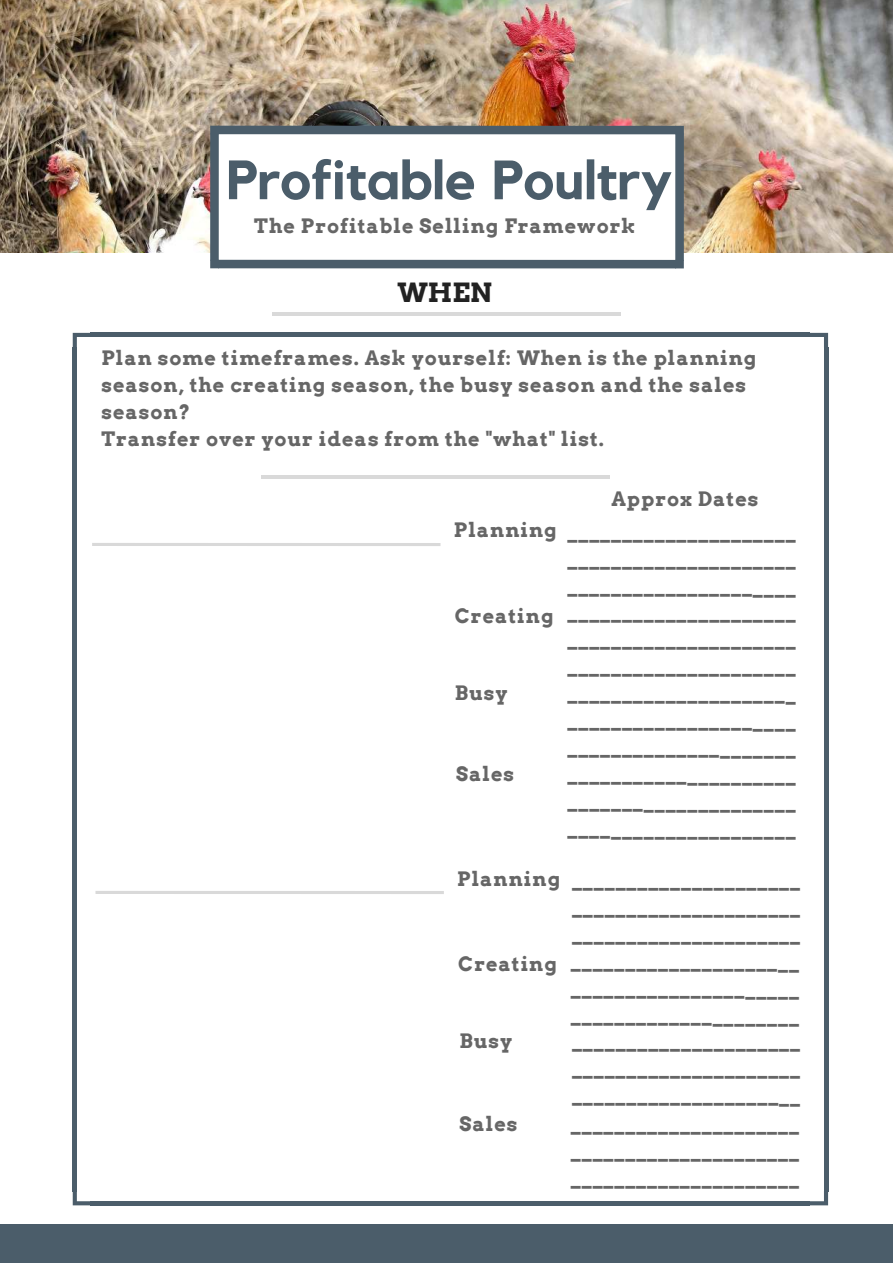
<style>
.page{position:relative;width:893px;height:1263px;background:#fff}
.page>*{position:absolute;margin:0;border:0;box-sizing:border-box;transform-origin:0 0}
.t1{font:700 54.6px "Kollektif";color:#4b5d6a}
.t2{font:700 26.55px "Arvo";color:#222}
.t3{font:700 19.8px/26.8px "Arvo";letter-spacing:.05em;color:#666;text-align:justify}
</style>
<div class="page">
<div style="left:0;top:1224px;width:893px;height:39px;background:#4b5d6a"></div>
<svg style="left:73px;top:333px;width:17px;height:14px"></svg>
<hr style="left:73px;top:347px;width:4px;height:845px;background:#4b5d6a">
<svg style="left:73px;top:1192px;width:17px;height:13px"></svg>
<hr style="left:90px;top:1201px;width:720px;height:4px;background:#4b5d6a">
<svg style="left:810px;top:1192px;width:18px;height:13px"></svg>
<hr style="left:824px;top:347px;width:4px;height:845px;background:#4b5d6a">
<hr style="left:90px;top:333px;width:720px;height:4px;background:#4b5d6a">
<svg style="left:810px;top:333px;width:18px;height:14px"></svg>
<hr style="left:272px;top:312px;width:349px;height:3px;background:#d9d9d9">
<hr style="left:261px;top:475px;width:348px;height:4px;background:#d9d9d9">
<hr style="left:92px;top:543px;width:348px;height:3px;background:#d9d9d9">
<hr style="left:95px;top:891px;width:349px;height:3px;background:#d9d9d9">
<img style="left:0;top:0;width:893px;height:252px">
<div style="left:212px;top:132px;width:470px;height:130px;background:#fff"></div>
<div style="left:675px;top:260px;width:9px;height:8px;background:#4b5d6a"></div>
<div style="left:210px;top:133px;width:9px;height:128px;background:#4b5d6a"></div>
<div style="left:210px;top:260px;width:9px;height:8px;background:#4b5d6a"></div>
<div style="left:675px;top:134px;width:9px;height:127px;background:#4b5d6a"></div>
<div style="left:218px;top:260px;width:458px;height:8px;background:#4b5d6a"></div>
<div style="left:675px;top:126px;width:9px;height:8px;background:#4b5d6a"></div>
<div style="left:210px;top:126px;width:9px;height:8px;background:#4b5d6a"></div>
<div style="left:218px;top:126px;width:458px;height:8px;background:#4b5d6a"></div>
<h1 class="t1" style="left:226px;top:148px;width:447px">Profitable Poultry</h1>
<p class="t3" style="left:254px;top:212px;width:383px">The Profitable Selling Framework</p>
<h2 class="t2" style="left:397px;top:275px;width:96px">WHEN</h2>
<p class="t3" style="left:101px;top:344px;width:657px;text-align:left">Plan some timeframes. Ask yourself: When is the planning season, the creating season, the busy season and the sales season?<br>Transfer over your ideas from the "what" list.</p>
<p class="t3" style="left:454px;top:516px;width:105px">Planning</p>
<p class="t3" style="left:455px;top:602px;width:100px">Creating</p>
<p class="t3" style="left:455px;top:680px;width:54px">Busy</p>
<p class="t3" style="left:456px;top:761px;width:60px">Sales</p>
<p class="t3" style="left:611px;top:485px;width:149px">Approx Dates</p>
<p class="t3" style="left:567px;top:519px;width:230px">_____________________ _____________________ _____________________ _____________________ _____________________ _____________________ _____________________ _____________________ _____________________</p>
<p class="t3" style="left:567px;top:761px;width:230px">_____________________ _____________________ _____________________</p>
<p class="t3" style="left:457px;top:865px;width:105px">Planning</p>
<p class="t3" style="left:458px;top:950px;width:100px">Creating</p>
<p class="t3" style="left:459px;top:1027px;width:54px">Busy</p>
<p class="t3" style="left:459px;top:1110px;width:60px">Sales</p>
<p class="t3" style="left:571px;top:866px;width:231px">_____________________ _____________________ _____________________ _____________________ _____________________ _____________________ _____________________ _____________________ _____________________</p>
<p class="t3" style="left:571px;top:1110px;width:230px">_____________________ _____________________ _____________________</p>
</div>
